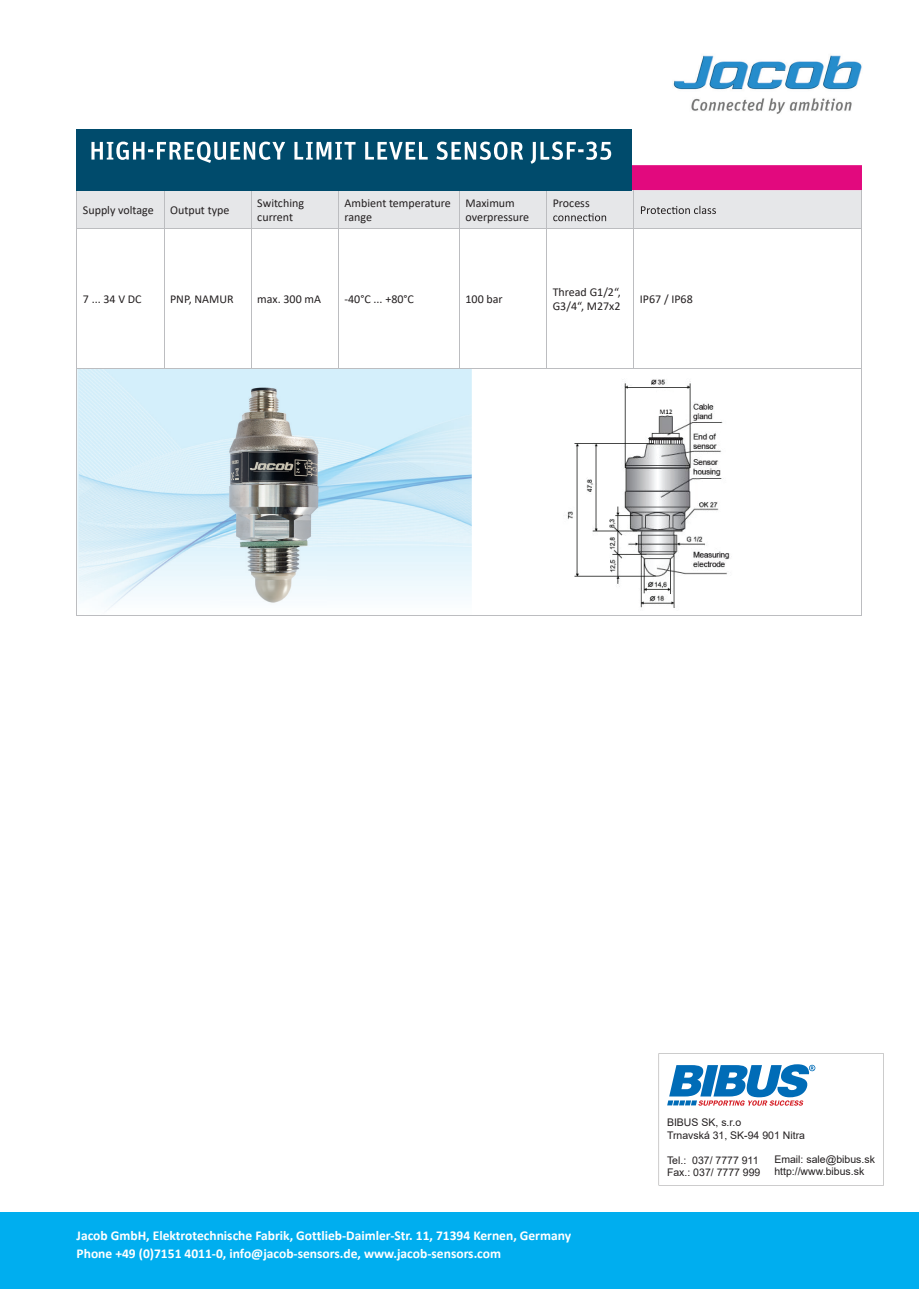
<style>
.page{position:relative;width:919px;height:1289px;background:#fff}
.page>*{position:absolute;margin:0;border:0;box-sizing:border-box;transform-origin:0 0}
.t1{font:700 13.5px/18px "Calibri";color:#fff}
.t2{font:12px/14.4px "Calibri";color:#231f20}
.t3{font:10.5px/12.6px "Arial";color:#231f20}
</style>
<div class="page">
<img style="left:673px;top:55px;width:189px;height:59px">
<img style="left:79px;top:369px;width:393px;height:241px">
<hr style="left:861px;top:369px;width:1px;height:246px;background:#bcbdc0">
<hr style="left:77px;top:228px;width:87px;height:1px;background:#bcbdc0">
<hr style="left:77px;top:229px;width:1px;height:139px;background:#bcbdc0">
<hr style="left:77px;top:368px;width:87px;height:1px;background:#bcbdc0">
<hr style="left:77px;top:369px;width:1px;height:246px;background:#bcbdc0">
<hr style="left:164px;top:368px;width:87px;height:1px;background:#bcbdc0">
<hr style="left:251px;top:368px;width:87px;height:1px;background:#bcbdc0">
<hr style="left:77px;top:615px;width:87px;height:1px;background:#bcbdc0">
<hr style="left:164px;top:615px;width:87px;height:1px;background:#bcbdc0">
<hr style="left:251px;top:615px;width:87px;height:1px;background:#bcbdc0">
<hr style="left:338px;top:615px;width:121px;height:1px;background:#bcbdc0">
<hr style="left:459px;top:615px;width:87px;height:1px;background:#bcbdc0">
<hr style="left:546px;top:615px;width:88px;height:1px;background:#bcbdc0">
<hr style="left:634px;top:615px;width:87px;height:1px;background:#bcbdc0">
<hr style="left:721px;top:615px;width:87px;height:1px;background:#bcbdc0">
<hr style="left:808px;top:615px;width:54px;height:1px;background:#bcbdc0">
<hr style="left:861px;top:190px;width:1px;height:38px;background:#bcbdc0">
<hr style="left:164px;top:228px;width:87px;height:1px;background:#bcbdc0">
<hr style="left:164px;top:229px;width:1px;height:139px;background:#bcbdc0">
<hr style="left:251px;top:228px;width:87px;height:1px;background:#bcbdc0">
<hr style="left:251px;top:229px;width:1px;height:139px;background:#bcbdc0">
<hr style="left:338px;top:228px;width:121px;height:1px;background:#bcbdc0">
<hr style="left:338px;top:229px;width:1px;height:139px;background:#bcbdc0">
<hr style="left:459px;top:228px;width:87px;height:1px;background:#bcbdc0">
<hr style="left:459px;top:229px;width:1px;height:139px;background:#bcbdc0">
<hr style="left:546px;top:228px;width:88px;height:1px;background:#bcbdc0">
<hr style="left:546px;top:229px;width:1px;height:139px;background:#bcbdc0">
<hr style="left:634px;top:228px;width:87px;height:1px;background:#bcbdc0">
<hr style="left:633px;top:229px;width:1px;height:139px;background:#bcbdc0">
<hr style="left:721px;top:228px;width:87px;height:1px;background:#bcbdc0">
<hr style="left:808px;top:228px;width:54px;height:1px;background:#bcbdc0">
<hr style="left:861px;top:229px;width:1px;height:139px;background:#bcbdc0">
<hr style="left:338px;top:368px;width:121px;height:1px;background:#bcbdc0">
<hr style="left:459px;top:368px;width:87px;height:1px;background:#bcbdc0">
<hr style="left:546px;top:368px;width:88px;height:1px;background:#bcbdc0">
<hr style="left:634px;top:368px;width:87px;height:1px;background:#bcbdc0">
<hr style="left:721px;top:368px;width:87px;height:1px;background:#bcbdc0">
<hr style="left:808px;top:368px;width:54px;height:1px;background:#bcbdc0">
<div style="left:77px;top:129px;width:554px;height:61px;background:#004b6c"></div>
<svg style="left:77px;top:142px;width:784px;height:86px"></svg>
<img style="left:220px;top:380px;width:106px;height:230px">
<img style="left:566px;top:379px;width:164px;height:229px">
<div style="left:0;top:1212px;width:906px;height:76px;background:#00aeef"></div>
<div style="left:893px;top:1212px;width:25px;height:76px;background:#00aeef"></div>
<svg style="left:658px;top:1053px;width:225px;height:132px"></svg>
<p class="t2" style="left:83px;top:202px;width:72px">Supply voltage</p>
<p class="t2" style="left:170px;top:202px;width:61px">Output type</p>
<p class="t2" style="left:257px;top:195px;width:48px">Switching current</p>
<p class="t2" style="left:344px;top:195px;width:108px">Ambient temperature range</p>
<p class="t2" style="left:465px;top:195px;width:65px">Maximum overpressure</p>
<p class="t2" style="left:552px;top:195px;width:38px">Process</p>
<p class="t2" style="left:83px;top:292px;width:60px">7 ... 34 V DC</p>
<p class="t2" style="left:170px;top:292px;width:65px">PNP, NAMUR</p>
<p class="t2" style="left:257px;top:292px;width:65px">max. 300 mA</p>
<p class="t2" style="left:344px;top:292px;width:71px">-40°C ... +80°C</p>
<p class="t2" style="left:465px;top:292px;width:39px">100 bar</p>
<p class="t2" style="left:552px;top:284px;width:70px">Thread G1/2“,<br>G3/4“, M27x2</p>
<p class="t2" style="left:640px;top:292px;width:54px">IP67 / IP68</p>
<p class="t1" style="left:77px;top:1225px;width:496px">Jacob GmbH, Elektrotechnische Fabrik, Gottlieb-Daimler-Str. 11, 71394 Kernen, Germany<br>Phone +49 (0)7151 4011-0, info@jacob-sensors.de, www.jacob-sensors.com</p>
<p class="t3" style="left:667px;top:1115px;width:139px">BIBUS SK, s.r.o<br>Trnavská 31, SK-94 901 Nitra</p>
<p class="t3" style="left:667px;top:1153px;width:95px">Tel.: 037/ 7777 911<br>Fax.: 037/ 7777 999</p>
<p class="t3" style="left:774px;top:1152px;width:102px">Email: sale@bibus.sk http://www.bibus.sk</p>
</div>
